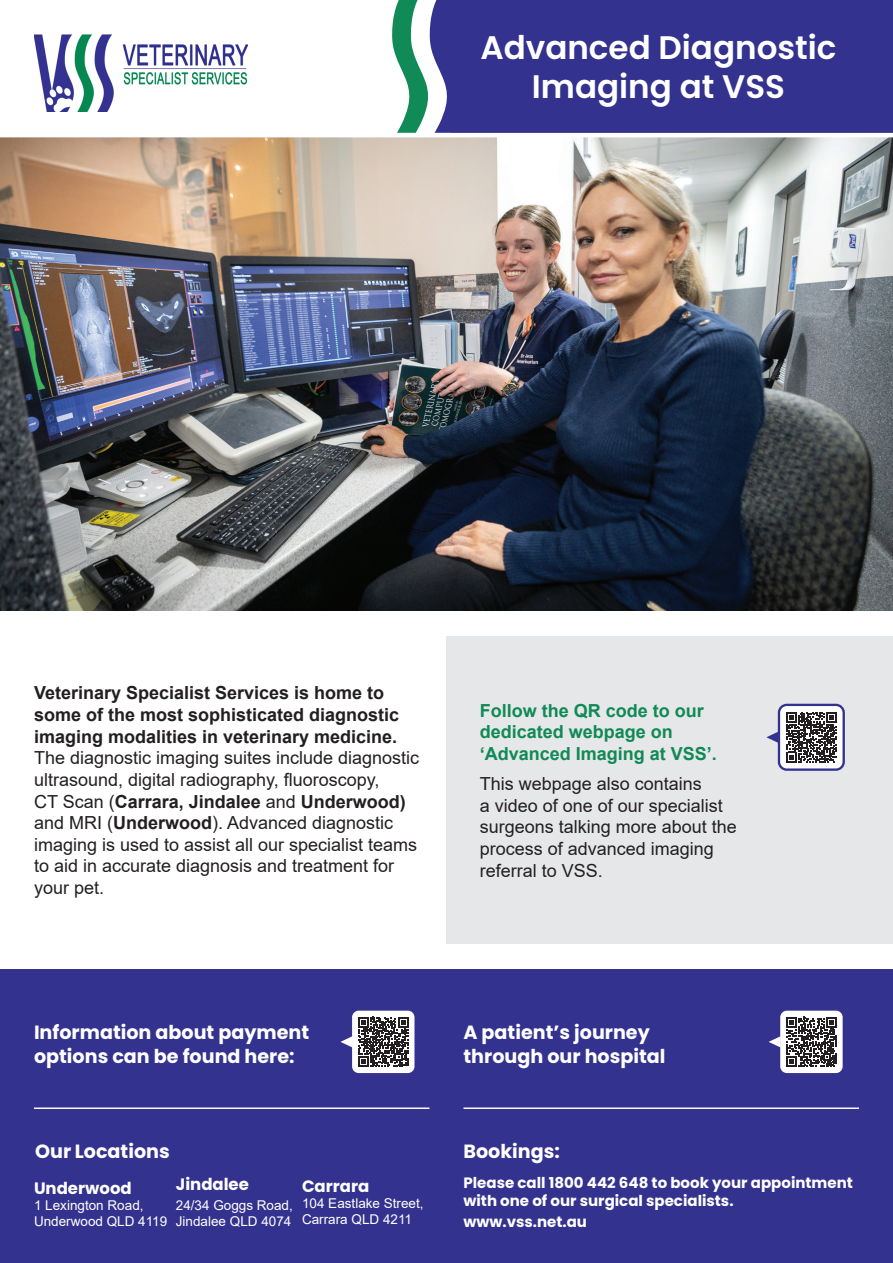
<style>
.page{position:relative;width:893px;height:1263px;background:#fff}
.page>*{position:absolute;margin:0;border:0;box-sizing:border-box;transform-origin:0 0}
.t1{font:600 32.55px/39.2px "Poppins";color:#fff;text-align:center}
.t2{font:700 19.2px/24.6px "Poppins";color:#fff}
.t3{font:18px/21.6px "Arial";color:#231f20}
.t4{font:700 18px/21.6px "Arial";color:#231f20}
.t5{font:700 18px/21.6px "Arial";color:#108a56}
.t6{font:700 16.5px "Poppins";color:#fff}
.t7{font:700 15px/18px "Poppins";color:#fff}
.t8{font:13.5px/16.2px "Arial";color:#fff}
.s1{font-weight:700}
</style>
<div class="page">
<div style="left:0;top:969px;width:893px;height:294px;background:#33328e"></div>
<svg style="left:392px;top:0;width:60px;height:133px"></svg>
<div style="left:452px;top:0;width:441px;height:133px;background:#33328e"></div>
<img style="left:34px;top:34px;width:213px;height:77px">
<hr style="left:34px;top:1107px;width:395px;height:2px;background:#fff">
<hr style="left:463px;top:1107px;width:396px;height:2px;background:#fff">
<div style="left:780px;top:1011px;width:63px;height:62px;background:#fff;border-radius:7px"></div>
<svg style="left:769px;top:1017px;width:67px;height:50px"></svg>
<div style="left:352px;top:1011px;width:62px;height:62px;background:#fff;border-radius:7px"></div>
<svg style="left:358px;top:1017px;width:50px;height:50px"></svg>
<svg style="left:340px;top:1036px;width:12px;height:11px"></svg>
<div style="left:446px;top:636px;width:447px;height:308px;background:#e6e7e9"></div>
<div style="left:779px;top:705px;width:65px;height:65px;background:#fff;border-radius:8px"></div>
<svg style="left:786px;top:712px;width:50px;height:50px"></svg>
<div style="left:778px;top:704px;width:67px;height:67px;border:2px solid #33328e;border-radius:8px"></div>
<svg style="left:766px;top:732px;width:12px;height:11px"></svg>
<img style="left:0;top:137px;width:893px;height:473px">
<h1 class="t1" style="left:480px;top:28px;width:358px">Advanced Diagnostic<br>Imaging at VSS</h1>
<p class="t4" style="left:34px;top:682px;width:367px">Veterinary Specialist Services is home to some of the most sophisticated diagnostic imaging modalities in veterinary medicine.</p>
<p class="t3" style="left:34px;top:747px;width:387px">The diagnostic imaging suites include diagnostic ultrasound, digital radiography, fluoroscopy,<br>CT Scan (<span class="s1">Carrara, Jindalee</span> and <span class="s1">Underwood) </span>and MRI (<span class="s1">Underwood</span>). Advanced diagnostic imaging is used to assist all our specialist teams to aid in accurate diagnosis and treatment for your pet.</p>
<p class="t5" style="left:480px;top:700px;width:239px">Follow the QR code to our dedicated webpage on ‘Advanced Imaging at VSS’.</p>
<p class="t3" style="left:480px;top:773px;width:259px">This webpage also contains<br>a video of one of our specialist surgeons talking more about the process of advanced imaging referral to VSS.</p>
<p class="t2" style="left:34px;top:1020px;width:277px">Information about payment options can be found here:</p>
<p class="t2" style="left:463px;top:1020px;width:203px">A patient’s journey through our hospital</p>
<p class="t2" style="left:35px;top:1139px;width:136px">Our Locations</p>
<p class="t2" style="left:463px;top:1139px;width:98px">Bookings:</p>
<p class="t6" style="left:34px;top:1178px;width:99px">Underwood</p>
<p class="t8" style="left:34px;top:1197px;width:135px">1 Lexington Road,<br>Underwood QLD 4119</p>
<p class="t6" style="left:176px;top:1175px;width:75px">Jindalee</p>
<p class="t8" style="left:176px;top:1197px;width:119px">24/34 Goggs Road,<br>Jindalee QLD 4074</p>
<p class="t6" style="left:302px;top:1177px;width:69px">Carrara</p>
<p class="t8" style="left:302px;top:1195px;width:123px">104 Eastlake Street,<br>Carrara QLD 4211</p>
<p class="t7" style="left:463px;top:1173px;width:391px">Please call 1800 442 648 to book your appointment with one of our surgical specialists.</p>
<p class="t7" style="left:463px;top:1213px;width:125px">www.vss.net.au</p>
</div>
